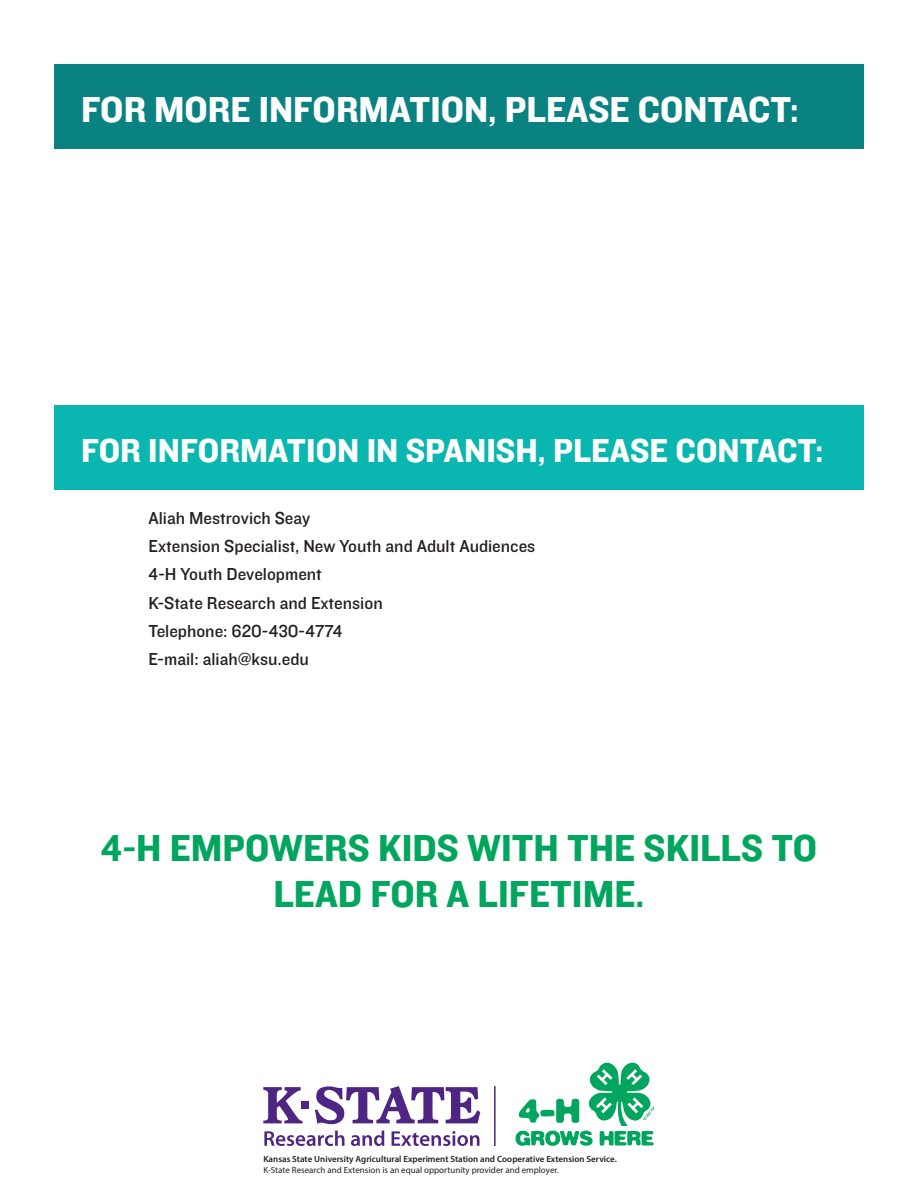
<style>
.page{position:relative;width:918px;height:1188px;background:#fff}
.page>*{position:absolute;margin:0;border:0;box-sizing:border-box;transform-origin:0 0}
.t1{font:39px/46.8px "Knockout 51 Middleweight";color:#00a65d;text-align:center}
.t2{font:37.5px "Knockout 51 Middleweight";color:#fff}
.t3{font:34.5px "Knockout 51 Middleweight";color:#fff}
.t4{font:18px "Knockout 31 Junior Middlewt";color:#231f20}
.t5{font:600 9px "Myriad Pro";color:#231f20}
.t6{font:9px "Myriad Pro";color:#231f20}
</style>
<div class="page">
<div style="left:54px;top:64px;width:810px;height:84px;background:#0a8282"></div>
<div style="left:54px;top:405px;width:810px;height:84px;background:#09b6b0"></div>
<hr style="left:494px;top:1086px;width:2px;height:60px;background:#4e2582">
<div style="left:301px;top:1101px;width:8px;height:8px;background:#4e2582"></div>
<svg style="left:263px;top:1087px;width:40px;height:36px"></svg>
<svg style="left:315px;top:1086px;width:165px;height:38px"></svg>
<svg style="left:264px;top:1131px;width:80px;height:15px"></svg>
<svg style="left:351px;top:1131px;width:33px;height:15px"></svg>
<svg style="left:392px;top:1131px;width:87px;height:15px"></svg>
<svg style="left:515px;top:1063px;width:140px;height:83px"></svg>
<p class="t2" style="left:81px;top:84px;width:719px">FOR MORE INFORMATION, PLEASE CONTACT:</p>
<p class="t3" style="left:81px;top:427px;width:744px">FOR INFORMATION IN SPANISH, PLEASE CONTACT:</p>
<p class="t4" style="left:148px;top:505px;width:163px">Aliah Mestrovich Seay</p>
<p class="t4" style="left:148px;top:534px;width:388px">Extension Specialist, New Youth and Adult Audiences</p>
<p class="t4" style="left:148px;top:562px;width:175px">4-H Youth Development</p>
<p class="t4" style="left:148px;top:590px;width:236px">K-State Research and Extension</p>
<p class="t4" style="left:148px;top:619px;width:195px">Telephone: 620-430-4774</p>
<p class="t4" style="left:148px;top:647px;width:162px">E-mail: aliah@ksu.edu</p>
<p class="t1" style="left:101px;top:823px;width:718px">4-H EMPOWERS KIDS WITH THE SKILLS TO<br>LEAD FOR A LIFETIME.</p>
<p class="t5" style="left:263px;top:1154px;width:355px">Kansas State University Agricultural Experiment Station and Cooperative Extension Service.</p>
<p class="t6" style="left:263px;top:1165px;width:297px">K-State Research and Extension is an equal opportunity provider and employer.</p>
</div>
